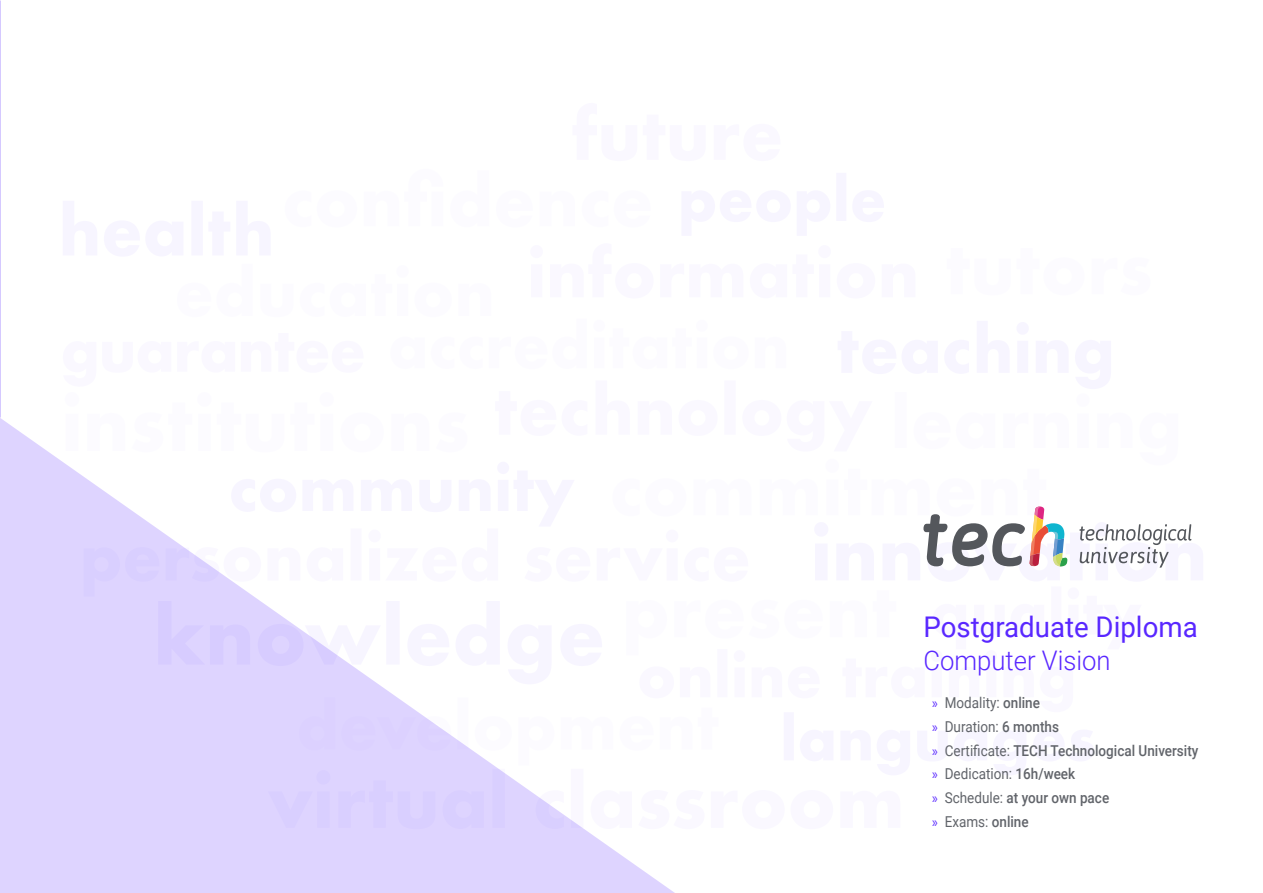
<style>
.page{position:relative;width:1263px;height:893px;background:#fff}
.page>*{position:absolute;margin:0;border:0;box-sizing:border-box;transform-origin:0 0}
.t1{font:28.5px "Roboto";color:#5927ff}
.t2{font:300 27px "Roboto";color:#5927ff;scale:.95 1}
.t3{font:500 15px/23.7px "Roboto";color:#61646a;scale:.9 1}
.s1{font-family:"Myriad Pro";font-weight:400;color:#5927ff}
.s2{font-weight:400}
</style>
<div class="page">
<div style="left:0;top:418px;width:675px;height:475px;background:#ded4ff"></div>
<svg style="left:63px;top:418px;width:1129px;height:411px"></svg>
<h1 class="t1" style="left:923px;top:607px;width:276px">Postgraduate Diploma</h1>
<h2 class="t2" style="left:923px;top:641px;width:198px">Computer Vision</h2>
<p class="t3" style="left:932px;top:690px;width:297px"><span class="s1">»</span> <span class="s2">Modality:</span> online<br><span class="s1">»</span> <span class="s2">Duration:</span> 6 months<br><span class="s1">»</span> <span class="s2">Certificate:</span> TECH Technological University <span class="s1">»</span> <span class="s2">Dedication:</span> 16h/week<br><span class="s1">»</span> <span class="s2">Schedule:</span> at your own pace<br><span class="s1">»</span> <span class="s2">Exams:</span> online</p>
</div>
